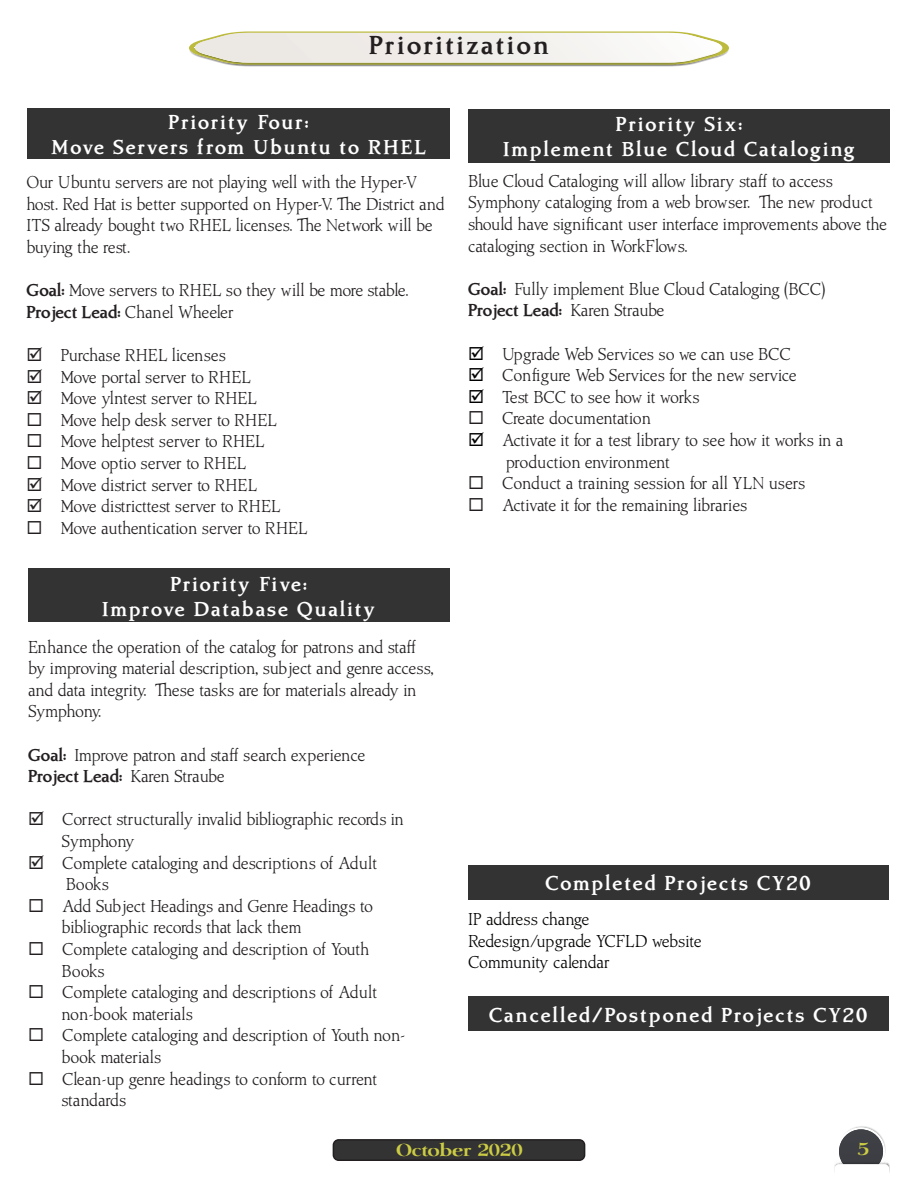
<style>
.page{position:relative;width:918px;height:1188px;background:#fff}
.page>*{position:absolute;margin:0;border:0;box-sizing:border-box;transform-origin:0 0}
.t1{font:700 27px "Amitale";letter-spacing:.1em;color:#231f20}
.t2{font:700 21px "Amitale";letter-spacing:.1em;color:#fff}
.t3{font:18px/21.6px "Amitale";letter-spacing:-.03em;color:#231f20}
.YLN_Botton{font:18px "Amitale";letter-spacing:-.03em;color:#040503}
.t4{font:700 18px "Amitale";color:#231f20}
.t5{font:18px "Amitale";letter-spacing:-.01em;color:#231f20}
.t6{font:18px "Amitale";letter-spacing:-.05em;color:#231f20}
.t7{font:700 18px "Amitale Wide";color:#cc4}
.s1{font-weight:700}
.s2{font-weight:400}
.s3{color:#000}
</style>
<div class="page">
<img style="left:836px;top:1162px;width:54px;height:11px">
<svg style="left:837px;top:1126px;width:49px;height:38px"></svg>
<img style="left:839px;top:1160px;width:44px;height:4px">
<img style="left:841px;top:1160px;width:40px;height:4px">
<img style="left:834px;top:1164px;width:55px;height:9px">
<div style="left:333px;top:1140px;width:252px;height:20px;background:#333;border-radius:5px"></div>
<div style="left:333px;top:1139px;width:252px;height:22px;border:2px solid #231f20;border-radius:5px"></div>
<svg style="left:189px;top:32px;width:540px;height:35px"></svg>
<img style="left:195px;top:33px;width:527px;height:29px">
<div style="left:468px;top:865px;width:420px;height:34px;background:#333"></div>
<div style="left:468px;top:109px;width:422px;height:54px;background:#333"></div>
<div style="left:468px;top:996px;width:420px;height:35px;background:#333"></div>
<div style="left:28px;top:568px;width:421px;height:54px;background:#333"></div>
<div style="left:27px;top:108px;width:423px;height:50px;background:#333"></div>
<p class="t1" style="left:369px;top:31px;width:181px">Prioritization</p>
<p class="t2" style="left:169px;top:110px;width:141px">Priority Four:</p>
<p class="t2" style="left:51px;top:136px;width:376px">Move Servers from Ubuntu to RHEL</p>
<p class="t3" style="left:26px;top:172px;width:420px">Our Ubuntu servers are not playing well with the Hyper-V host. Red Hat is better supported on Hyper-V. The District and ITS already bought two RHEL licenses. The Network will be buying the rest.</p>
<p class="t3" style="left:26px;top:280px;width:384px"><span class="s1">Goal:</span> Move servers to RHEL so they will be more stable.</p>
<p class="t3" style="left:26px;top:301px;width:209px"><span class="s1">Project Lead:</span> Chanel Wheeler</p>
<p class="t3" style="left:26px;top:345px;width:201px">☑ Purchase RHEL licenses</p>
<p class="t3" style="left:26px;top:366px;width:226px">☑ Move portal server to RHEL</p>
<p class="t3" style="left:26px;top:388px;width:232px">☑ Move ylntest server to RHEL</p>
<p class="t3" style="left:26px;top:409px;width:252px">◻ Move help desk server to RHEL</p>
<p class="t3" style="left:26px;top:431px;width:240px">◻ Move helptest server to RHEL</p>
<p class="t3" style="left:26px;top:453px;width:221px">◻ Move optio server to RHEL</p>
<p class="t3" style="left:26px;top:474px;width:232px">☑ Move district server to RHEL</p>
<p class="t3" style="left:26px;top:496px;width:256px">☑ Move districttest server to RHEL</p>
<p class="t3" style="left:26px;top:517px;width:283px">◻ Move authentication server to RHEL</p>
<p class="t2" style="left:170px;top:572px;width:138px">Priority Five:</p>
<p class="t2" style="left:102px;top:598px;width:274px">Improve Database Quality</p>
<p class="t3" style="left:28px;top:636px;width:407px">Enhance the operation of the catalog for patrons and staff by improving material description, subject and genre access, and data integrity. These tasks are for materials already in Symphony.</p>
<p class="t3" style="left:28px;top:744px;width:339px"><span class="s1">Goal:</span> Improve patron and staff search experience</p>
<p class="t4" style="left:28px;top:767px;width:198px">Project Lead: <span class="s2">Karen Straube</span></p>
<p class="t3" style="left:28px;top:809px;width:377px">☑ Correct structurally invalid bibliographic records in</p>
<p class="t3" style="left:62px;top:831px;width:75px">Symphony</p>
<p class="t3" style="left:28px;top:852px;width:351px">☑ Complete cataloging and descriptions of Adult</p>
<p class="t3" style="left:66px;top:874px;width:45px">Books</p>
<p class="t3" style="left:28px;top:895px;width:347px">◻ Add Subject Headings and Genre Headings to</p>
<p class="t3" style="left:62px;top:917px;width:242px">bibliographic records that lack them</p>
<p class="t3" style="left:28px;top:939px;width:343px">◻ Complete cataloging and description of Youth</p>
<p class="t3" style="left:62px;top:960px;width:45px">Books</p>
<p class="t3" style="left:28px;top:982px;width:351px">◻ Complete cataloging and descriptions of Adult</p>
<p class="t3" style="left:62px;top:1003px;width:133px">non-book materials</p>
<p class="t3" style="left:28px;top:1025px;width:379px">◻ Complete cataloging and description of Youth non-</p>
<p class="t3" style="left:62px;top:1047px;width:101px">book materials</p>
<p class="t3" style="left:28px;top:1068px;width:351px">◻ Clean-up genre headings to conform to current</p>
<p class="t3" style="left:62px;top:1090px;width:66px">standards</p>
<p class="t2" style="left:616px;top:113px;width:127px">Priority Six:</p>
<p class="t2" style="left:503px;top:138px;width:353px">Implement Blue Cloud Cataloging</p>
<p class="t3" style="left:468px;top:170px;width:421px">Blue Cloud Cataloging will allow library staff to access Symphony cataloging from a web browser. The new product should have significant user interface improvements above the cataloging section in WorkFlows.</p>
<p class="t3" style="left:468px;top:278px;width:359px"><span class="s1">Goal:</span> Fully implement Blue Cloud Cataloging (BCC)</p>
<p class="t4" style="left:468px;top:301px;width:198px">Project Lead: <span class="s2">Karen Straube</span></p>
<p class="t3" style="left:468px;top:343px;width:324px"><span class="s3">☑</span> Upgrade Web Services so we can use BCC</p>
<p class="t3" style="left:468px;top:365px;width:330px"><span class="s3">☑</span> Configure Web Services for the new service</p>
<p class="t6" style="left:468px;top:387px;width:233px"><span class="s3">☑</span> Test BCC to see how it works</p>
<p class="t3" style="left:468px;top:408px;width:185px">◻ Create documentation</p>
<p class="t3" style="left:506px;top:430px;width:339px;text-indent:-38px"><span class="s3">☑</span> Activate it for a test library to see how it works in a production environment</p>
<p class="t5" style="left:468px;top:474px;width:339px">◻ Conduct a training session for all YLN users</p>
<p class="t3" style="left:468px;top:494px;width:281px">◻ Activate it for the remaining libraries</p>
<p class="t2" style="left:546px;top:872px;width:267px">Completed Projects CY20</p>
<p class="YLN_Botton" style="left:468px;top:909px;width:123px">IP address change</p>
<p class="YLN_Botton" style="left:468px;top:931px;width:235px">Redesign/upgrade YCFLD website</p>
<p class="YLN_Botton" style="left:468px;top:953px;width:143px">Community calendar</p>
<p class="t2" style="left:489px;top:1003px;width:379px">Cancelled/Postponed Projects CY20</p>
<p class="t7" style="left:395px;top:1140px;width:129px">October 2020</p>
<p class="t7" style="left:857px;top:1140px;width:13px">5</p>
</div>
